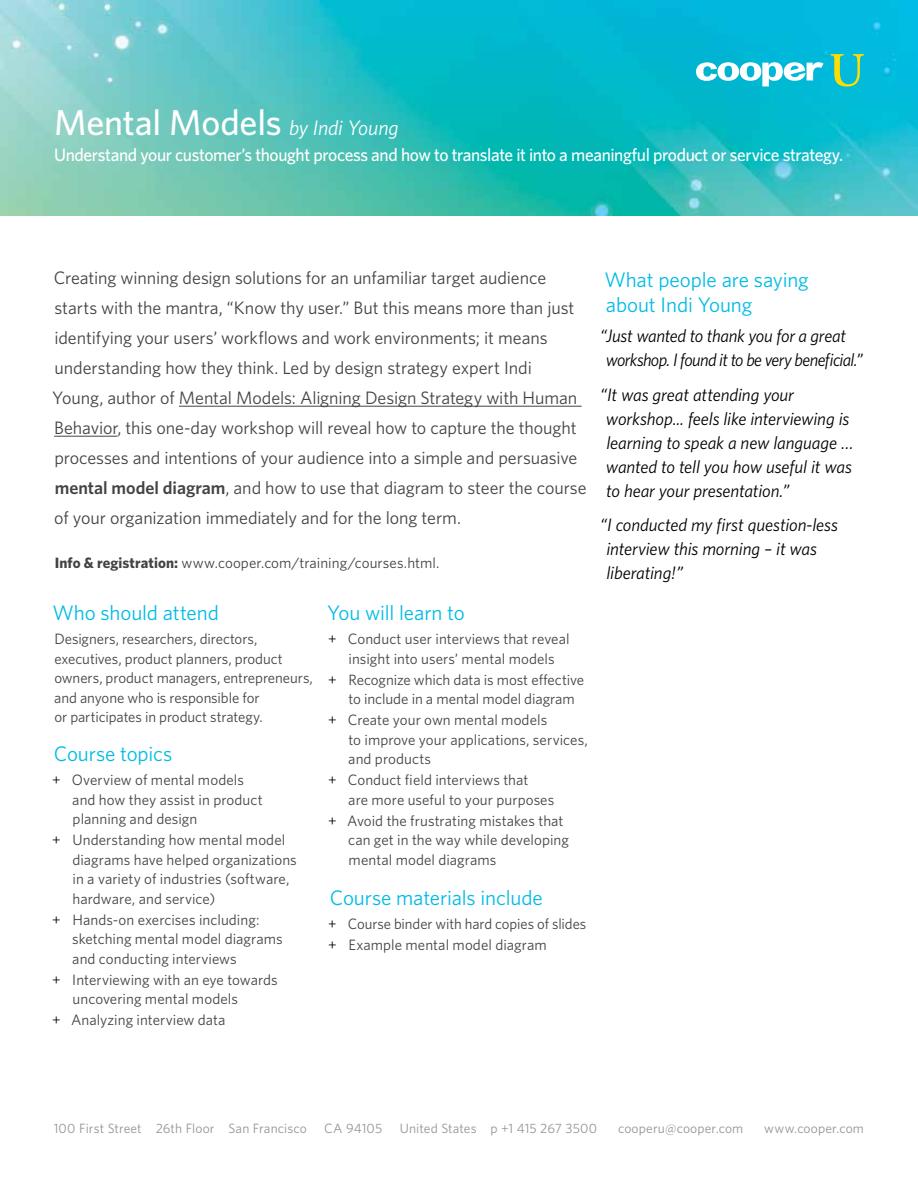
<style>
.page{position:relative;width:918px;height:1188px;background:#fff}
.page>*{position:absolute;margin:0;border:0;box-sizing:border-box;transform-origin:0 0}
.t1{font:500 36px "Whitney";letter-spacing:-.005em;color:#fff}
.t2{font:21px/25.5px "Whitney";letter-spacing:-.005em;color:#00bce4}
.t3{font:18px/30px "Whitney";letter-spacing:-.005em;color:#434345}
.t4{font:italic 18px/24px "Whitney";letter-spacing:-.01em;color:#000}
.t5{font:500 18px "Whitney";letter-spacing:-.02em;color:#fff}
.t6{font:italic 18px/24px "Whitney";letter-spacing:-.03em;color:#000}
.t7{font:15px/19.5px "Whitney";color:#434345}
.t8{font:13.5px "Whitney";letter-spacing:.01em;color:#939598}
.s1{font-weight:400;font-style:italic;font-size:21px}
.s2{font-weight:600}
.s3{font-weight:700}
.s4{color:#000}
</style>
<div class="page">
<img style="left:0;top:0;width:918px;height:216px">
<svg style="left:696px;top:62px;width:128px;height:24px"></svg>
<svg style="left:830px;top:54px;width:34px;height:33px"></svg>
<hr style="left:179px;top:406px;width:403px;height:1px;background:#434345">
<hr style="left:54px;top:436px;width:64px;height:1px;background:#434345">
<h1 class="t1" style="left:54px;top:99px;width:346px">Mental Models <span class="s1">by Indi Young</span></h1>
<p class="t5" style="left:54px;top:143px;width:791px">Understand your customer’s thought process and how to translate it into a meaningful product or service strategy.</p>
<p class="t3" style="left:52px;top:263px;width:536px">Creating winning design solutions for an unfamiliar target audience starts with the mantra, “Know thy user.” But this means more than just identifying your users’ workflows and work environments; it means understanding how they think. Led by design strategy expert Indi<br>Young, author of Mental Models: Aligning Design Strategy with Human Behavior, this one-day workshop will reveal how to capture the thought processes and intentions of your audience into a simple and persuasive <span class="s2">mental model diagram</span>, and how to use that diagram to steer the course of your organization immediately and for the long term.</p>
<p class="t7" style="left:55px;top:553px;width:386px"><span class="s3">Info &amp; registration:</span> www.cooper.com/training/courses.html.</p>
<h2 class="t2" style="left:52px;top:600px;width:168px">Who should attend</h2>
<p class="t7" style="left:54px;top:629px;width:260px">Designers, researchers, directors, executives, product planners, product owners, product managers, entrepreneurs, and anyone who is responsible for<br>or participates in product strategy.</p>
<h2 class="t2" style="left:54px;top:741px;width:120px">Course topics</h2>
<p class="t7" style="left:72px;top:770px;width:192px;text-indent:-20px"><span class="s4">+</span> Overview of mental models and how they assist in product planning and design</p>
<p class="t7" style="left:72px;top:830px;width:226px;text-indent:-20px"><span class="s4">+</span> Understanding how mental model diagrams have helped organizations in a variety of industries (software, hardware, and service)</p>
<p class="t7" style="left:72px;top:910px;width:212px;text-indent:-20px"><span class="s4">+</span> Hands-on exercises including: sketching mental model diagrams and conducting interviews</p>
<p class="t7" style="left:73px;top:970px;width:207px;text-indent:-20px"><span class="s4">+</span> Interviewing with an eye towards uncovering mental models</p>
<p class="t7" style="left:52px;top:1010px;width:175px"><span class="s4">+</span> Analyzing interview data</p>
<h2 class="t2" style="left:327px;top:600px;width:139px">You will learn to</h2>
<p class="t7" style="left:328px;top:629px;width:243px;text-align:center"><span class="s4">+</span> Conduct user interviews that reveal insight into users’ mental models</p>
<p class="t7" style="left:349px;top:670px;width:237px;text-indent:-21px"><span class="s4">+</span> Recognize which data is most effective to include in a mental model diagram</p>
<p class="t7" style="left:348px;top:710px;width:241px;text-indent:-20px"><span class="s4">+</span> Create your own mental models<br>to improve your applications, services, and products</p>
<p class="t7" style="left:348px;top:770px;width:208px;text-indent:-20px"><span class="s4">+</span> Conduct field interviews that<br>are more useful to your purposes</p>
<p class="t7" style="left:348px;top:811px;width:222px;text-indent:-20px"><span class="s4">+</span> Avoid the frustrating mistakes that can get in the way while developing mental model diagrams</p>
<h2 class="t2" style="left:330px;top:885px;width:215px">Course materials include</h2>
<p class="t7" style="left:328px;top:913px;width:260px;line-height:21px"><span class="s4">+</span> Course binder with hard copies of slides <span class="s4">+</span> Example mental model diagram</p>
<h2 class="t2" style="left:604px;top:266px;width:206px">What people are saying about Indi Young</h2>
<p class="t6" style="left:606px;top:324px;width:258px;text-indent:-6px">“Just wanted to thank you for a great workshop. I found it to be very beneficial.”</p>
<p class="t4" style="left:606px;top:382px;width:249px;text-indent:-6px">“It was great attending your workshop... feels like interviewing is learning to speak a new language … wanted to tell you how useful it was to hear your presentation.”</p>
<p class="t4" style="left:606px;top:513px;width:233px;text-indent:-6px">“I conducted my first question-less interview this morning – it was liberating!”</p>
<p class="t8" style="left:54px;top:1119px;width:255px">100 First Street 26th Floor San Francisco</p>
<p class="t8" style="left:324px;top:1119px;width:60px">CA 94105</p>
<p class="t8" style="left:400px;top:1119px;width:199px">United States p +1 415 267 3500</p>
<p class="t8" style="left:618px;top:1119px;width:127px">cooperu@cooper.com</p>
<p class="t8" style="left:764px;top:1119px;width:101px">www.cooper.com</p>
</div>
